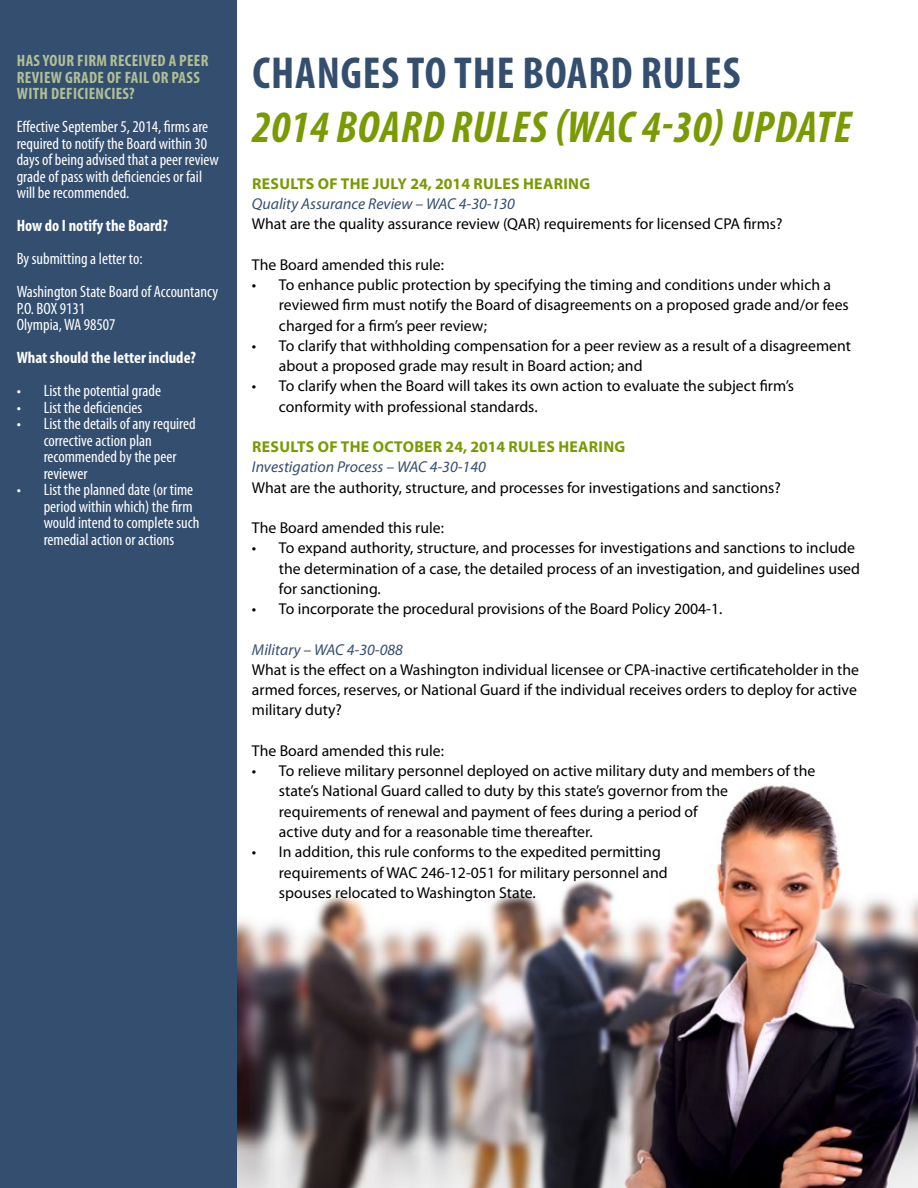
<style>
.page{position:relative;width:918px;height:1188px;background:#fff}
.page>*{position:absolute;margin:0;border:0;box-sizing:border-box;transform-origin:0 0}
.t1{font:italic 700 condensed 45px "Myriad Pro";letter-spacing:.015em;color:#799a00}
.t2{font:700 condensed 45px "Myriad Pro";letter-spacing:.02em;color:#344e6f}
.t3{font:condensed 16.5px/16.5px "Myriad Pro";color:#fff}
.t4{font:700 condensed 16.5px/16.5px "Myriad Pro";letter-spacing:.02em;color:#b0c095}
.t5{font:700 condensed 16.5px "Myriad Pro";color:#fff}
.t6{font:15.75px/20.2px "Myriad Pro";color:#000}
.t7{font:italic 15.75px "Myriad Pro";color:#344e6f}
.t8{font:700 15.75px "Myriad Pro";letter-spacing:.02em;color:#799a00}
</style>
<div class="page">
<img style="left:237px;top:783px;width:681px;height:405px">
<div style="left:0;top:0;width:237px;height:1188px;background:#344e6f"></div>
<p class="t4" style="left:17px;top:52px;width:193px">HAS YOUR FIRM RECEIVED A PEER<br>REVIEW GRADE OF FAIL OR PASS<br>WITH DEFICIENCIES?</p>
<p class="t3" style="left:17px;top:118px;width:204px">Effective September 5, 2014, firms are required to notify the Board within 30 days of being advised that a peer review grade of pass with deficiencies or fail will be recommended.</p>
<p class="t5" style="left:17px;top:216px;width:153px">How do I notify the Board?</p>
<p class="t3" style="left:17px;top:242px;width:203px;line-height:33px">By submitting a letter to:<br>Washington State Board of Accountancy</p>
<p class="t3" style="left:17px;top:300px;width:100px">P.O. BOX 9131<br>Olympia, WA 98507</p>
<p class="t5" style="left:17px;top:348px;width:181px">What should the letter include?</p>
<p class="t3" style="left:17px;top:382px;width:146px">• List the potential grade</p>
<p class="t3" style="left:17px;top:399px;width:127px">• List the deficiencies</p>
<p class="t3" style="left:44px;top:415px;width:154px;text-indent:-27px">• List the details of any required corrective action plan recommended by the peer reviewer</p>
<p class="t3" style="left:44px;top:481px;width:157px;text-indent:-27px">• List the planned date (or time period within which) the firm would intend to complete such remedial action or actions</p>
<h1 class="t2" style="left:252px;top:45px;width:490px">CHANGES TO THE BOARD RULES</h1>
<h1 class="t1" style="left:252px;top:99px;width:601px">2014 BOARD RULES (WAC 4-30) UPDATE</h1>
<p class="t8" style="left:252px;top:173px;width:339px">RESULTS OF THE JULY 24, 2014 RULES HEARING</p>
<p class="t7" style="left:252px;top:194px;width:264px">Quality Assurance Review – WAC 4-30-130</p>
<p class="t6" style="left:252px;top:214px;width:532px">What are the quality assurance review (QAR) requirements for licensed CPA firms?</p>
<p class="t6" style="left:252px;top:254px;width:194px">The Board amended this rule:</p>
<p class="t6" style="left:279px;top:275px;width:571px;text-indent:-27px">• To enhance public protection by specifying the timing and conditions under which a reviewed firm must notify the Board of disagreements on a proposed grade and/or fees charged for a firm’s peer review;</p>
<p class="t6" style="left:279px;top:335px;width:574px;text-indent:-27px">• To clarify that withholding compensation for a peer review as a result of a disagreement about a proposed grade may result in Board action; and</p>
<p class="t6" style="left:279px;top:376px;width:517px;text-indent:-27px">• To clarify when the Board will takes its own action to evaluate the subject firm’s conformity with professional standards.</p>
<p class="t8" style="left:252px;top:437px;width:375px">RESULTS OF THE OCTOBER 24, 2014 RULES HEARING</p>
<p class="t7" style="left:252px;top:457px;width:235px">Investigation Process – WAC 4-30-140</p>
<p class="t6" style="left:252px;top:477px;width:530px">What are the authority, structure, and processes for investigations and sanctions?</p>
<p class="t6" style="left:252px;top:518px;width:194px">The Board amended this rule:</p>
<p class="t6" style="left:279px;top:538px;width:583px;text-indent:-27px">• To expand authority, structure, and processes for investigations and sanctions to include the determination of a case, the detailed process of an investigation, and guidelines used for sanctioning.</p>
<p class="t6" style="left:252px;top:599px;width:472px">• To incorporate the procedural provisions of the Board Policy 2004-1.</p>
<p class="t7" style="left:252px;top:640px;width:152px">Military – WAC 4-30-088</p>
<p class="t6" style="left:252px;top:659px;width:609px">What is the effect on a Washington individual licensee or CPA-inactive certificateholder in the armed forces, reserves, or National Guard if the individual receives orders to deploy for active military duty?</p>
<p class="t6" style="left:252px;top:740px;width:194px">The Board amended this rule:</p>
<p class="t6" style="left:279px;top:761px;width:538px;text-indent:-27px">• To relieve military personnel deployed on active military duty and members of the state’s National Guard called to duty by this state’s governor from the requirements of renewal and payment of fees during a period of<br>active duty and for a reasonable time thereafter.</p>
<p class="t6" style="left:279px;top:842px;width:390px;text-indent:-27px">• In addition, this rule conforms to the expedited permitting requirements of WAC 246-12-051 for military personnel and spouses relocated to Washington State.</p>
</div>
